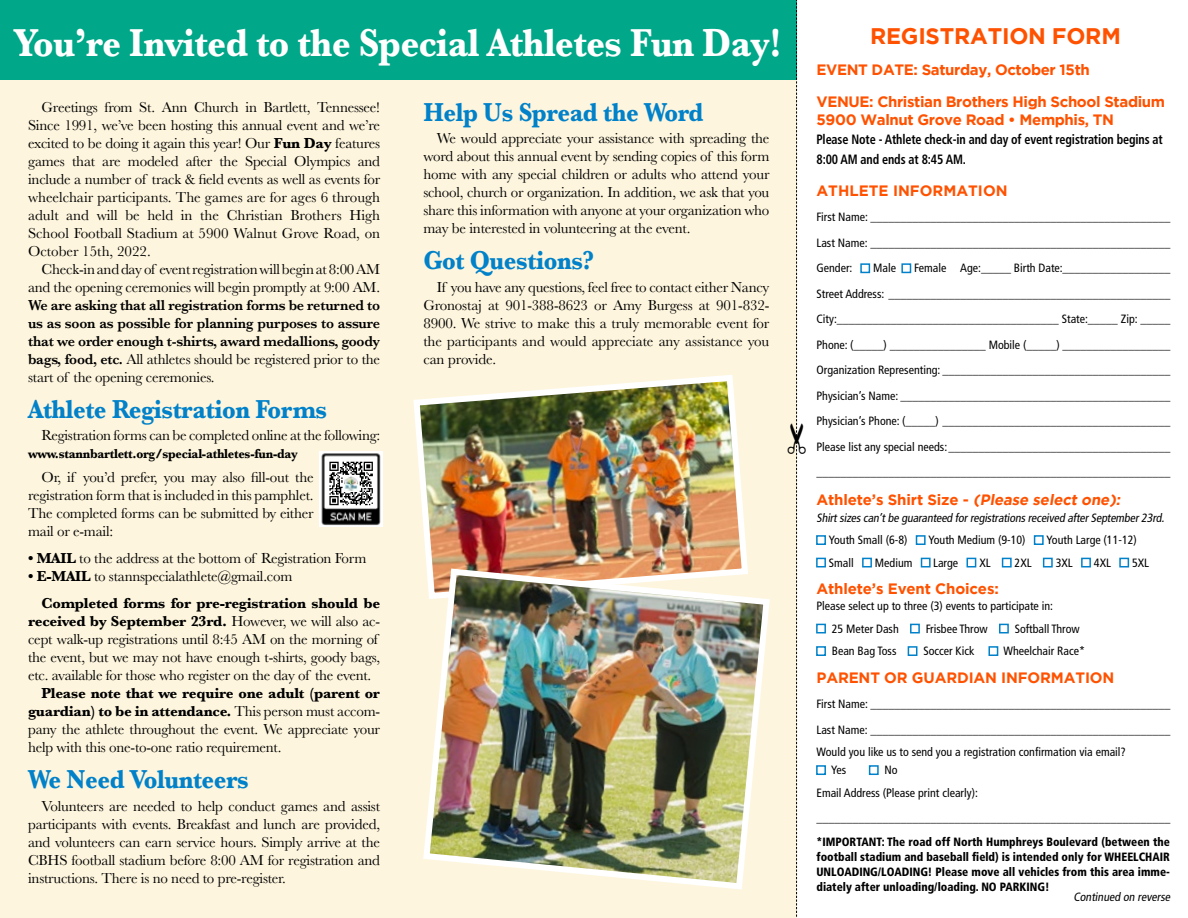
<style>
.page{position:relative;width:1188px;height:918px;background:#fff}
.page>*{position:absolute;margin:0;border:0;box-sizing:border-box;transform-origin:0 0}
.t1{font:700 40.5px "Baskerville";letter-spacing:-.015em;color:#fff;scale:.9 1}
.t2{font:700 27px "Baskerville";letter-spacing:-.015em;color:#0081c9;scale:.9 1}
.t3{font:700 22.5px "Gotham";letter-spacing:-.01em;color:#ff5200}
.t4{font:15px/18px "Baskerville";letter-spacing:-.015em;color:#000;text-align:justify}
.t5{font:600 15px/18px "Baskerville";letter-spacing:-.015em;color:#000;text-align:justify;scale:.95 1}
.t6{font:700 15px/31.5px "Gotham";letter-spacing:-.025em;color:#ff5200}
.t7{font:700 15px/27px "Baskerville";letter-spacing:-.015em;color:#000}
.t8{font:700 15px "Gotham";color:#ff5200}
.t9{font:700 condensed 13.5px/19.5px "Frutiger";letter-spacing:-.01em;color:#000;scale:.9 1}
.t10{font:700 13.5px "Baskerville";letter-spacing:-.02em;color:#000;scale:.92 1}
.t11{font:condensed 12px/25.5px "Frutiger";color:#000}
.t12{font:900 condensed 12px/15px "Frutiger";color:#000;text-align:justify;scale:.95 1}
.t13{font:italic condensed 12px "Frutiger";color:#000}
.s1{font-weight:700}
.s2{font-weight:400}
.s3{color:#0081c9}
.s4{font-style:italic}
</style>
<div class="page">
<div style="left:0;top:0;width:796px;height:918px;background:#fdf5dd"></div>
<div style="left:0;top:0;width:796px;height:79px;background:#00a788"></div>
<img style="left:413px;top:375px;width:335px;height:190px">
<img style="left:423px;top:565px;width:347px;height:325px">
<img style="left:320px;top:451px;width:63px;height:76px">
<div style="left:328px;top:458px;width:47px;height:47px;background:#fff"></div>
<svg style="left:328px;top:461px;width:46px;height:46px"></svg>
<svg style="left:329px;top:462px;width:44px;height:43px"></svg>
<img style="left:344px;top:476px;width:14px;height:15px">
<svg style="left:787px;top:0;width:11px;height:918px"></svg>
<h1 class="t1" style="left:14px;top:14px;width:855px">You’re Invited to the Special Athletes Fun Day!</h1>
<p class="t4" style="left:28px;top:98px;width:354px;text-indent:14px">Greetings from St. Ann Church in Bartlett, Tennessee!<br>Since 1991, we’ve been hosting this annual event and we’re excited to be doing it again this year! Our <span class="s1">Fun Day</span> features games that are modeled after the Special Olympics and include a number of track &amp; field events as well as events for wheelchair participants. The games are for ages 6 through adult and will be held in the Christian Brothers High School Football Stadium at 5900 Walnut Grove Road, on October 15th, 2022.</p>
<p class="t4" style="left:28px;top:260px;width:354px;text-align:right">Check-in and day of event registration will begin at 8:00 AM and the opening ceremonies will begin promptly at 9:00 AM.</p>
<p class="t5" style="left:28px;top:296px;width:372px">We are asking that all registration forms be returned to us as soon as possible for planning purposes to assure that we order enough t-shirts, award medallions, goody bags, food, etc. <span class="s2">All athletes should be registered prior to the start of the opening ceremonies.</span></p>
<h2 class="t2" style="left:28px;top:390px;width:334px">Athlete Registration Forms</h2>
<p class="t4" style="left:42px;top:427px;width:340px">Registration forms can be completed online at the following:</p>
<p class="t10" style="left:28px;top:444px;width:295px">www.stannbartlett.org/special-athletes-fun-day</p>
<p class="t4" style="left:28px;top:469px;width:287px;text-indent:14px">Or, if you’d prefer, you may also fill-out the registration form that is included in this pamphlet.<br>The completed forms can be submitted by either mail or e-mail:</p>
<p class="t4" style="left:28px;top:550px;width:340px"><span class="s1">• MAIL</span> to the address at the bottom of Registration Form</p>
<p class="t7" style="left:42px;top:563px;width:340px;text-indent:-14px">• E-MAIL <span class="s2">to stannspecialathlete@gmail.com<br></span>Completed forms for pre-registration should be</p>
<p class="t4" style="left:28px;top:613px;width:354px;text-align:left"><span class="s1">received by September 23rd.</span> However, we will also ac&shy;cept walk-up registrations until 8:45 AM on the morning of the event, but we may not have enough t-shirts, goody bags, etc. available for those who register on the day of the event.</p>
<p class="t4" style="left:28px;top:685px;width:354px;text-indent:14px"><span class="s1">Please note that we require one adult (parent or guardian) to be in attendance.</span> This person must accom&shy;pany the athlete throughout the event. We appreciate your help with this one-to-one ratio requirement.</p>
<h2 class="t2" style="left:28px;top:761px;width:247px">We Need Volunteers</h2>
<p class="t4" style="left:28px;top:797px;width:354px;text-indent:14px">Volunteers are needed to help conduct games and assist participants with events. Breakfast and lunch are provided, and volunteers can earn service hours. Simply arrive at the CBHS football stadium before 8:00 AM for registration and instructions. There is no need to pre-register.</p>
<h2 class="t2" style="left:423px;top:93px;width:313px">Help Us Spread the Word</h2>
<p class="t4" style="left:423px;top:130px;width:348px;text-indent:14px">We would appreciate your assistance with spreading the word about this annual event by sending copies of this form home with any special children or adults who attend your school, church or organization. In addition, we ask that you share this information with anyone at your organization who may be interested in volunteering at the event.</p>
<h2 class="t2" style="left:423px;top:242px;width:191px">Got Questions?</h2>
<p class="t4" style="left:423px;top:278px;width:348px;text-indent:14px">If you have any questions, feel free to contact either Nancy Gronostaj at 901-388-8623 or Amy Burgess at 901-832- 8900. We strive to make this a truly memorable event for the participants and would appreciate any assistance you can provide.</p>
<h3 class="t3" style="left:870px;top:23px;width:252px">REGISTRATION FORM</h3>
<p class="t6" style="left:816px;top:54px;width:350px">EVENT DATE: Saturday, October 15th<br>VENUE: Christian Brothers High School Stadium</p>
<p class="t6" style="left:816px;top:103px;width:299px">5900 Walnut Grove Road • Memphis, TN</p>
<p class="t9" style="left:816px;top:130px;width:386px">Please Note - Athlete check-in and day of event registration begins at<br>8:00 AM and ends at 8:45 AM.</p>
<p class="t8" style="left:816px;top:182px;width:193px">ATHLETE INFORMATION</p>
<p class="t11" style="left:816px;top:205px;width:356px;text-align:justify">First Name: __________________________________________________ Last Name: __________________________________________________ Gender: <span class="s3">■</span> Male <span class="s3">■</span> Female Age:_____ Birth Date:__________________ Street Address: _______________________________________________ City:_____________________________________ State:_____ Zip: _____ Phone: (_____) ________________ Mobile (_____) __________________ Organization Representing: ______________________________________ Physician’s Name: _____________________________________________ Physician’s Phone: (_____) ______________________________________ Please list any special needs:_____________________________________ ___________________________________________________________</p>
<p class="t6" style="left:816px;top:484px;width:308px">Athlete’s Shirt Size - <span class="s4">(Please select one):</span></p>
<p class="t13" style="left:816px;top:511px;width:352px">Shirtsizescan’tbe guaranteed forregistrationsreceived afterSeptember23rd.</p>
<p class="t11" style="left:816px;top:527px;width:322px"><span class="s3">■</span> Youth Small (6-8) <span class="s3">■</span> Youth Medium (9-10) <span class="s3">■</span> Youth Large (11-12)</p>
<p class="t11" style="left:816px;top:550px;width:334px"><span class="s3">■</span> Small <span class="s3">■</span> Medium <span class="s3">■</span> Large <span class="s3">■</span> XL <span class="s3">■</span> 2XL <span class="s3">■</span> 3XL <span class="s3">■</span> 4XL <span class="s3">■</span> 5XL</p>
<p class="t6" style="left:816px;top:572px;width:184px">Athlete’s Event Choices:</p>
<p class="t11" style="left:816px;top:593px;width:238px">Please select up to three (3) events to participate in:</p>
<p class="t11" style="left:816px;top:616px;width:265px"><span class="s3">■</span> 25 Meter Dash <span class="s3">■</span> Frisbee Throw <span class="s3">■</span> Softball Throw</p>
<p class="t11" style="left:816px;top:638px;width:270px"><span class="s3">■</span> Bean Bag Toss <span class="s3">■</span> Soccer Kick <span class="s3">■</span> Wheelchair Race*</p>
<p class="t6" style="left:816px;top:661px;width:299px">PARENT OR GUARDIAN INFORMATION</p>
<p class="t11" style="left:816px;top:691px;width:355px">First Name: __________________________________________________<br>Last Name: __________________________________________________</p>
<p class="t11" style="left:816px;top:739px;width:311px">Would you like us to send you a registration confirmation via email?</p>
<p class="t11" style="left:816px;top:757px;width:31px"><span class="s3">■</span> Yes</p>
<p class="t11" style="left:816px;top:759px;width:163px;line-height:22.5px;text-indent:53px"><span class="s3">■</span> No<br>Email Address (Please print clearly):</p>
<p class="t11" style="left:816px;top:805px;width:355px">___________________________________________________________</p>
<p class="t12" style="left:816px;top:835px;width:374px">*IMPORTANT: The road off North Humphreys Boulevard (between the football stadium and baseball field) is intended only for WHEELCHAIR UNLOADING/LOADING! Please move all vehicles from this area imme&shy;diately after unloading/loading. NO PARKING!</p>
<p class="t13" style="left:1073px;top:890px;width:101px">Continued on reverse</p>
</div>
